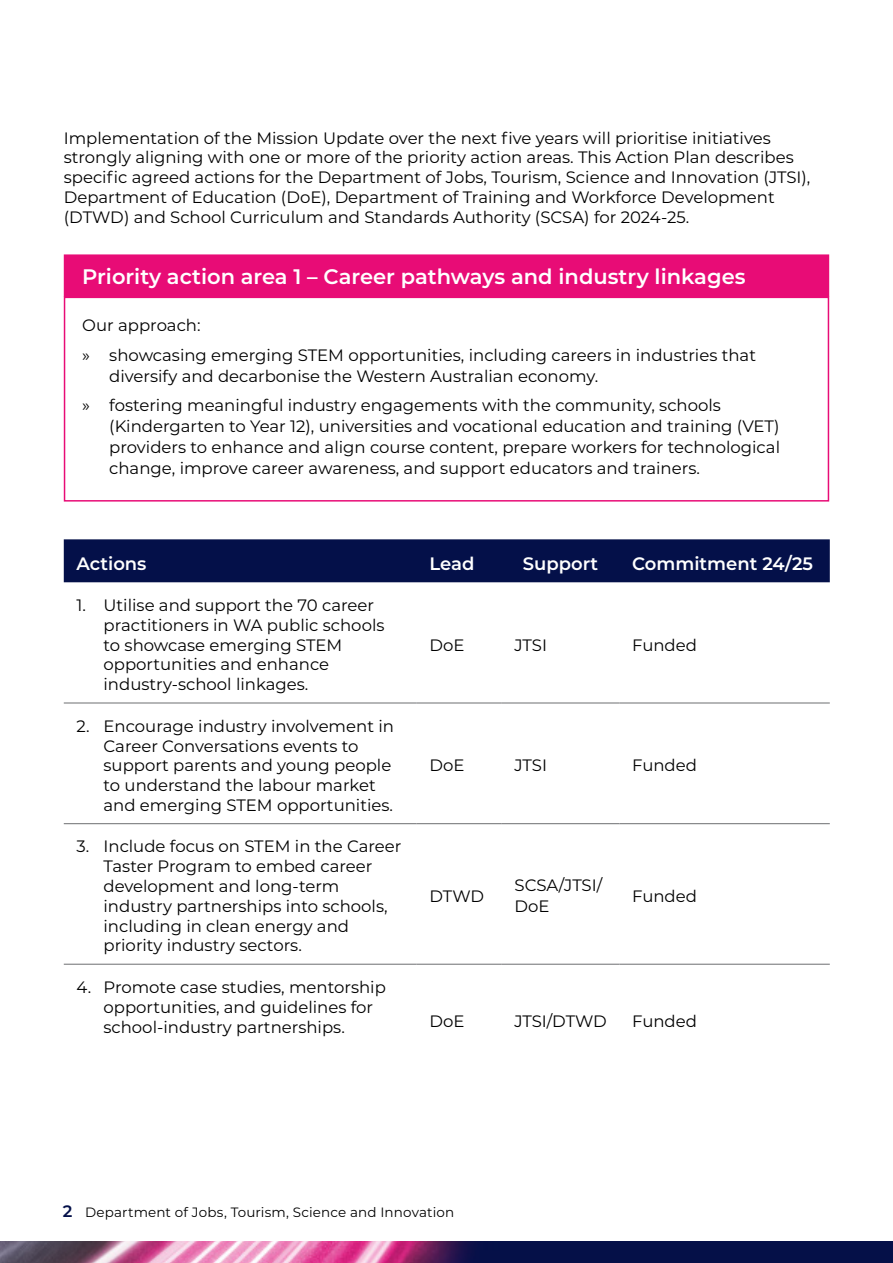
<style>
.page{position:relative;width:893px;height:1263px;background:#fff}
.page>*{position:absolute;margin:0;border:0;box-sizing:border-box;transform-origin:0 0}
.t1{font:600 21px "Montserrat";color:#fff}
.t2{font:600 18px "Montserrat";color:#fff}
.t3{font:16.5px/19.8px "Montserrat";color:#000}
.t4{font:13.5px "Montserrat";letter-spacing:.01em;color:#000}
.s1{font-weight:600;font-size:16.5px;color:#041049}
</style>
<div class="page">
<div style="left:64px;top:539px;width:766px;height:43px;background:#041049"></div>
<hr style="left:64px;top:823px;width:353px;height:1px;background:#6d6e71">
<hr style="left:417px;top:823px;width:85px;height:1px;background:#6d6e71">
<hr style="left:502px;top:823px;width:117px;height:1px;background:#6d6e71">
<hr style="left:619px;top:823px;width:211px;height:1px;background:#6d6e71">
<hr style="left:64px;top:703px;width:353px;height:1px;background:#6d6e71">
<hr style="left:417px;top:703px;width:85px;height:1px;background:#6d6e71">
<hr style="left:502px;top:703px;width:117px;height:1px;background:#6d6e71">
<hr style="left:619px;top:703px;width:211px;height:1px;background:#6d6e71">
<hr style="left:64px;top:964px;width:353px;height:1px;background:#6d6e71">
<hr style="left:417px;top:964px;width:85px;height:1px;background:#6d6e71">
<hr style="left:502px;top:964px;width:117px;height:1px;background:#6d6e71">
<hr style="left:619px;top:964px;width:211px;height:1px;background:#6d6e71">
<div style="left:64px;top:297px;width:765px;height:205px;border:2px solid #e80c76"></div>
<div style="left:65px;top:255px;width:763px;height:41px;background:#e80c76"></div>
<div style="left:64px;top:254px;width:765px;height:43px;border:2px solid #e80c76"></div>
<img style="left:0;top:1242px;width:893px;height:21px">
<p class="t3" style="left:64px;top:127px;width:748px">Implementation of the Mission Update over the next five years will prioritise initiatives strongly aligning with one or more of the priority action areas. This Action Plan describes specific agreed actions for the Department of Jobs, Tourism, Science and Innovation (JTSI), Department of Education (DoE), Department of Training and Workforce Development (DTWD) and School Curriculum and Standards Authority (SCSA) for 2024-25.</p>
<p class="t1" style="left:82px;top:262px;width:665px">Priority action area 1 – Career pathways and industry linkages</p>
<p class="t3" style="left:82px;top:310px;width:675px;line-height:29.5px">Our approach:<br>» showcasing emerging STEM opportunities, including careers in industries that</p>
<p class="t3" style="left:82px;top:360px;width:640px;line-height:29.5px;text-indent:27px">diversify and decarbonise the Western Australian economy.<br>» fostering meaningful industry engagements with the community, schools</p>
<p class="t3" style="left:109px;top:415px;width:672px;line-height:21px;text-align:justify">(Kindergarten to Year 12), universities and vocational education and training (VET) providers to enhance and align course content, prepare workers for technological change, improve career awareness, and support educators and trainers.</p>
<p class="t2" style="left:77px;top:550px;width:72px">Actions</p>
<p class="t2" style="left:429px;top:550px;width:46px">Lead</p>
<p class="t2" style="left:523px;top:550px;width:77px">Support</p>
<p class="t2" style="left:632px;top:550px;width:182px">Commitment 24/25</p>
<p class="t3" style="left:104px;top:595px;width:282px;text-indent:-27px">1. Utilise and support the 70 career practitioners in WA public schools to showcase emerging STEM opportunities and enhance industry-school linkages.</p>
<p class="t3" style="left:429px;top:634px;width:37px">DoE</p>
<p class="t3" style="left:514px;top:634px;width:34px">JTSI</p>
<p class="t3" style="left:632px;top:634px;width:66px">Funded</p>
<p class="t3" style="left:104px;top:715px;width:292px;text-indent:-27px">2. Encourage industry involvement in Career Conversations events to support parents and young people to understand the labour market and emerging STEM opportunities.</p>
<p class="t3" style="left:104px;top:836px;width:299px;text-indent:-27px">3. Include focus on STEM in the Career<br>Taster Program to embed career development and long-term industry partnerships into schools, including in clean energy and priority industry sectors.</p>
<p class="t3" style="left:104px;top:976px;width:284px;text-indent:-27px">4. Promote case studies, mentorship opportunities, and guidelines for school-industry partnerships.</p>
<p class="t3" style="left:429px;top:755px;width:37px">DoE</p>
<p class="t3" style="left:514px;top:755px;width:34px">JTSI</p>
<p class="t3" style="left:632px;top:755px;width:66px">Funded</p>
<p class="t3" style="left:429px;top:885px;width:56px">DTWD</p>
<p class="t3" style="left:514px;top:874px;width:89px;line-height:21px">SCSA/JTSI/<br>DoE</p>
<p class="t3" style="left:632px;top:885px;width:66px">Funded</p>
<p class="t3" style="left:429px;top:1010px;width:37px">DoE</p>
<p class="t3" style="left:514px;top:1010px;width:94px">JTSI/DTWD</p>
<p class="t3" style="left:632px;top:1010px;width:66px">Funded</p>
<p class="t4" style="left:63px;top:1203px;width:393px"><span class="s1">2</span> Department of Jobs, Tourism, Science and Innovation</p>
</div>
